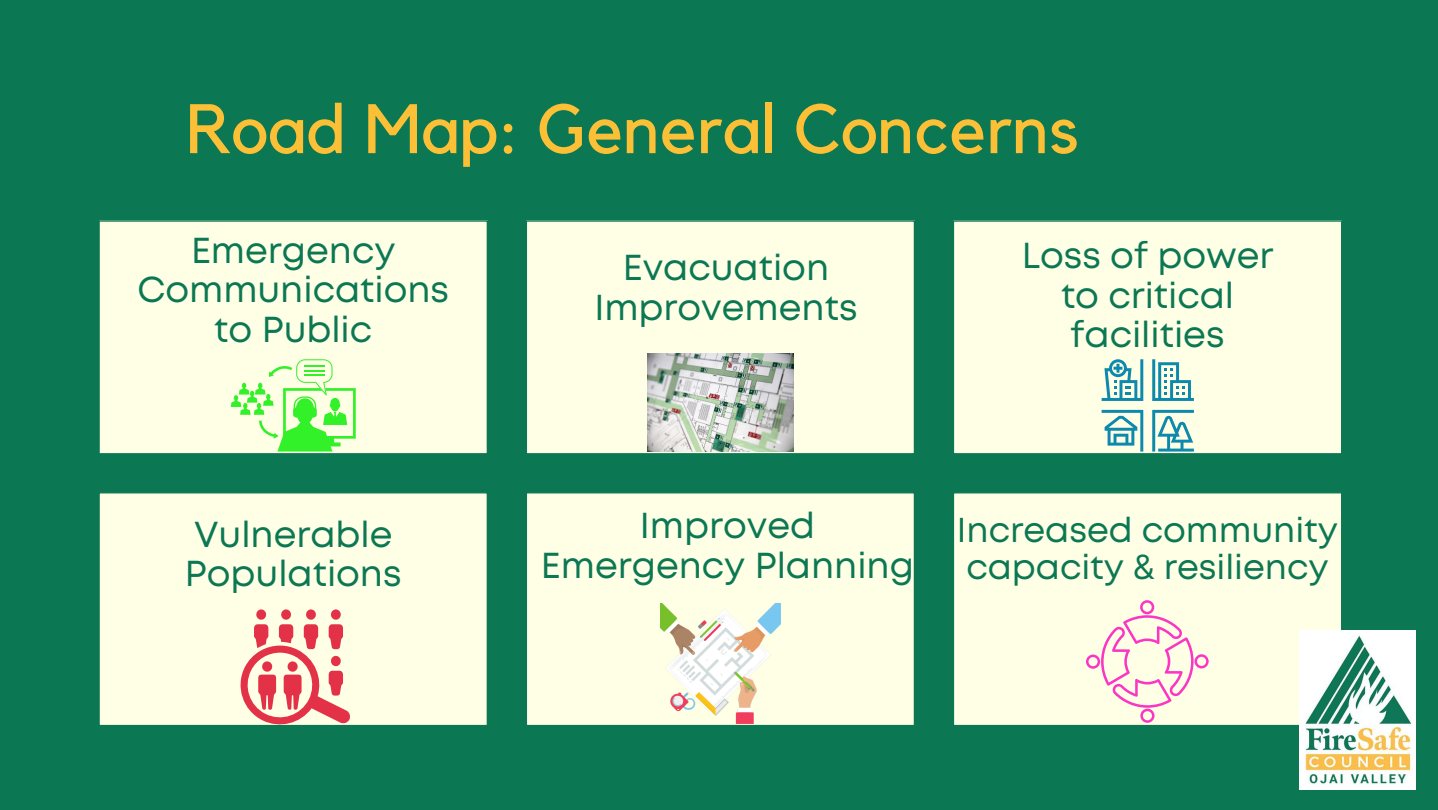
<style>
.page{position:relative;width:1438px;height:810px;background:#0b7753}
.page>*{position:absolute;margin:0;border:0;box-sizing:border-box;transform-origin:0 0}
.t1{font:69.15px "Kollektif";color:#fbc036}
.t2{font:36px/39.5px "Mont";color:#0b7753;text-align:center}
.t3{font:34.5px/37.2px "Mont";color:#0b7753}
</style>
<div class="page">
<div style="left:99px;top:220px;width:389px;height:234px;background:#ffffe6"></div>
<div style="left:99px;top:493px;width:388px;height:232px;background:#ffffe6"></div>
<div style="left:526px;top:220px;width:389px;height:234px;background:#ffffe6"></div>
<div style="left:527px;top:493px;width:387px;height:232px;background:#ffffe6"></div>
<div style="left:953px;top:220px;width:389px;height:234px;background:#ffffe6"></div>
<div style="left:954px;top:493px;width:387px;height:233px;background:#ffffe6"></div>
<svg style="left:231px;top:359px;width:125px;height:93px;background:#c2faae"></svg>
<img style="left:647px;top:354px;width:146px;height:98px">
<svg style="left:1101px;top:410px;width:42px;height:42px;background:#a4d2d0"></svg>
<svg style="left:1101px;top:359px;width:42px;height:42px;background:#97cccd"></svg>
<svg style="left:1152px;top:410px;width:42px;height:42px;background:#9acecd"></svg>
<svg style="left:1152px;top:359px;width:42px;height:42px;background:#9fd0cf"></svg>
<svg style="left:235px;top:609px;width:116px;height:116px;background:#f4b2aa"></svg>
<img style="left:660px;top:603px;width:121px;height:120px">
<svg style="left:1086px;top:600px;width:122px;height:123px;background:#fee5e1"></svg>
<img style="left:1300px;top:630px;width:115px;height:159px">
<p class="t1" style="left:186px;top:97px;width:894px">Road Map: General Concerns</p>
<p class="t2" style="left:137px;top:233px;width:313px">Emergency<br>Communications to Public</p>
<p class="t2" style="left:185px;top:517px;width:218px;text-align:left">Vulnerable<br>Populations</p>
<p class="t2" style="left:594px;top:251px;width:265px">Evacuation<br>Improvements</p>
<p class="t2" style="left:1022px;top:239px;width:253px">Loss of power to critical facilities</p>
<p class="t2" style="left:541px;top:509px;width:375px">Improved<br>Emergency Planning</p>
<p class="t3" style="left:957px;top:514px;width:383px">Increased community capacity &amp; resiliency</p>
</div>
